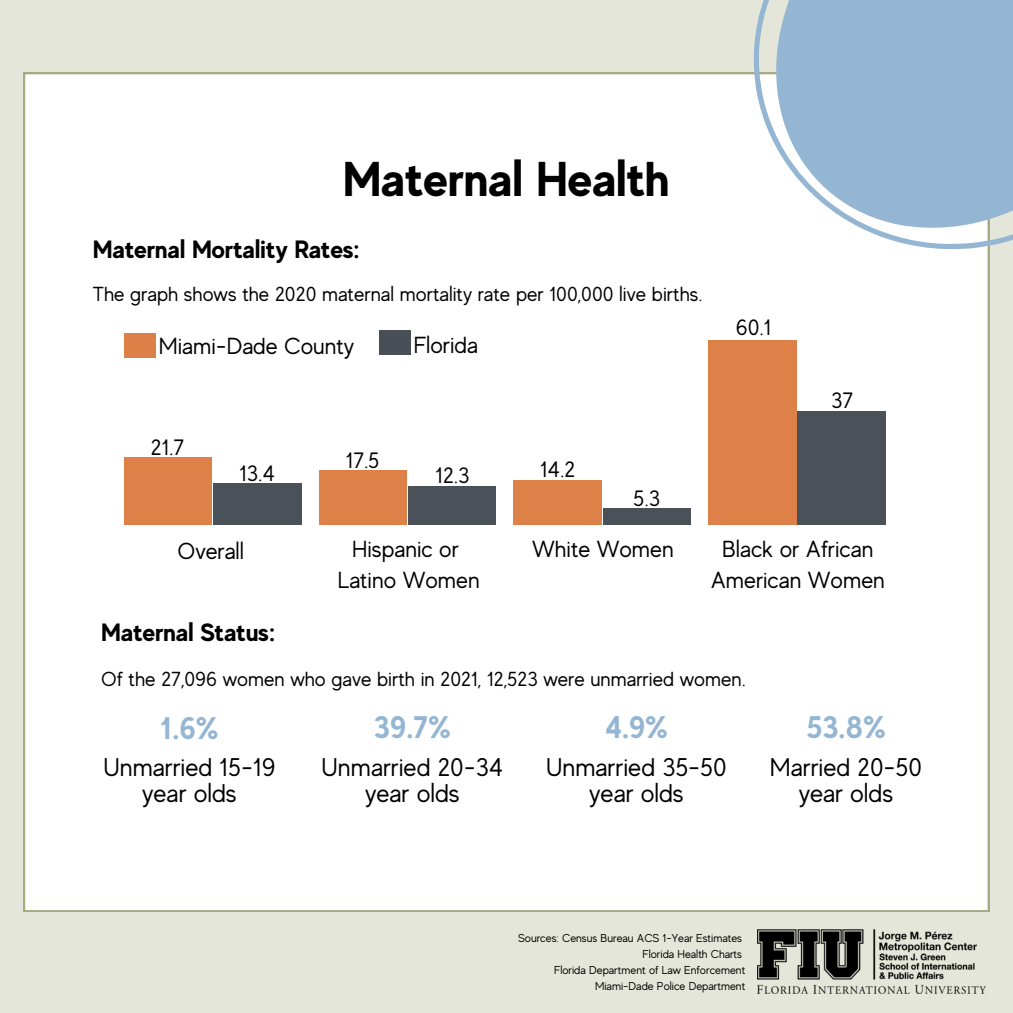
<style>
.page{position:relative;width:1013px;height:1013px;background:#fff}
.page>*{position:absolute;margin:0;border:0;box-sizing:border-box;transform-origin:0 0}
.t1{font:700 48.75px "MADE Evolve Sans";color:#000}
.t2{font:700 31.25px "MADE Evolve Sans";color:#94b6d2}
.t3{font:25.5px/25.5px "MADE Evolve Sans";color:#000;text-align:center}
.t4{font:700 25px "MADE Evolve Sans";color:#000}
.t5{font:23.12px/30.9px "MADE Evolve Sans";color:#000;text-align:center}
.t6{font:22.12px "MADE Evolve Sans";color:#000}
.t7{font:20.25px "MADE Evolve Sans";color:#000}
.t8{font:11.5px/16px "MADE Evolve Sans";color:#000;text-align:right}
</style>
<div class="page">
<div style="left:0;top:0;width:1012px;height:1012px;background:#e4e6d9"></div>
<div style="left:23px;top:72px;width:966px;height:839px;background:#fff"></div>
<img style="left:757px;top:929px;width:228px;height:64px">
<div style="left:124px;top:458px;width:88px;height:66px;background:#dd8047"></div>
<div style="left:319px;top:471px;width:87px;height:53px;background:#dd8047"></div>
<div style="left:513px;top:481px;width:88px;height:43px;background:#dd8047"></div>
<div style="left:708px;top:340px;width:88px;height:184px;background:#dd8047"></div>
<div style="left:214px;top:483px;width:87px;height:41px;background:#494f56"></div>
<div style="left:408px;top:487px;width:88px;height:37px;background:#494f56"></div>
<div style="left:603px;top:508px;width:87px;height:16px;background:#494f56"></div>
<div style="left:797px;top:411px;width:88px;height:113px;background:#494f56"></div>
<div style="left:379px;top:330px;width:31px;height:25px;background:#494f56"></div>
<div style="left:124px;top:333px;width:31px;height:25px;background:#dd8047"></div>
<svg style="left:753px;top:0;width:259px;height:249px;background:#aac5da"></svg>
<h1 class="t1" style="left:343px;top:150px;width:329px">Maternal Health</h1>
<p class="t4" style="left:93px;top:234px;width:269px">Maternal Mortality Rates:</p>
<p class="t7" style="left:93px;top:283px;width:611px">The graph shows the 2020 maternal mortality rate per 100,000 live births.</p>
<p class="t5" style="left:159px;top:330px;width:197px">Miami-Dade County</p>
<p class="t5" style="left:414px;top:329px;width:66px">Florida</p>
<p class="t6" style="left:151px;top:435px;width:35px">21.7</p>
<p class="t6" style="left:346px;top:448px;width:35px">17.5</p>
<p class="t6" style="left:239px;top:461px;width:37px">13.4</p>
<p class="t6" style="left:435px;top:463px;width:35px">12.3</p>
<p class="t6" style="left:540px;top:457px;width:37px">14.2</p>
<p class="t6" style="left:633px;top:486px;width:28px">5.3</p>
<p class="t6" style="left:735px;top:315px;width:37px">60.1</p>
<p class="t6" style="left:831px;top:388px;width:24px">37</p>
<p class="t5" style="left:177px;top:535px;width:68px">Overall</p>
<p class="t5" style="left:338px;top:533px;width:143px">Hispanic or<br>Latino Women</p>
<p class="t5" style="left:532px;top:533px;width:143px">White Women</p>
<p class="t5" style="left:710px;top:533px;width:176px">Black or African<br>American Women</p>
<p class="t4" style="left:101px;top:617px;width:176px">Maternal Status:</p>
<p class="t7" style="left:101px;top:668px;width:646px">Of the 27,096 women who gave birth in 2021, 12,523 were unmarried women.</p>
<h2 class="t2" style="left:160px;top:710px;width:60px">1.6%</h2>
<p class="t3" style="left:103px;top:754px;width:173px">Unmarried 15-19 year olds</p>
<h2 class="t2" style="left:374px;top:708px;width:78px">39.7%</h2>
<p class="t3" style="left:321px;top:754px;width:183px">Unmarried 20-34 year olds</p>
<h2 class="t2" style="left:605px;top:708px;width:64px">4.9%</h2>
<p class="t3" style="left:546px;top:754px;width:182px">Unmarried 35-50 year olds</p>
<h2 class="t2" style="left:806px;top:708px;width:81px">53.8%</h2>
<p class="t3" style="left:770px;top:754px;width:154px">Married 20-50 year olds</p>
<p class="t8" style="left:518px;top:930px;width:229px">Sources: Census Bureau ACS 1-Year Estimates Florida Health Charts<br>Florida Department of Law Enforcement Miami-Dade Police Department</p>
</div>
